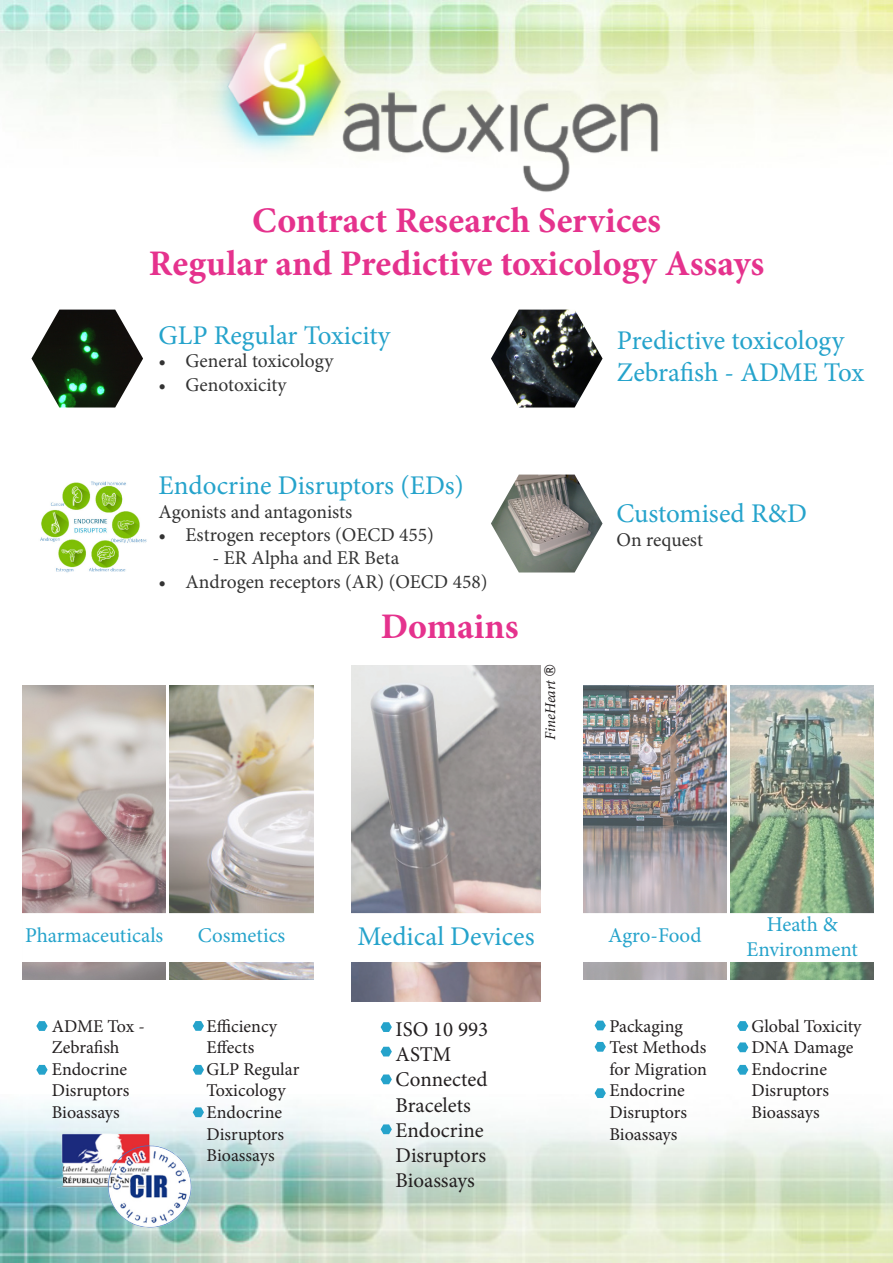
<style>
.page{position:relative;width:893px;height:1263px;background:#fff}
.page>*{position:absolute;margin:0;border:0;box-sizing:border-box;transform-origin:0 0}
.t1{font:700 36px "Minion Pro";color:#e5328d}
.t2{font:27px "Minion Pro";color:#25a3cb}
.t3{font:21px/25.2px "Minion Pro";color:#231f20}
.t4{font:21px "Minion Pro";color:#25a3cb}
.t5{font:19.5px "Minion Pro";color:#333}
.t6{font:18px/21.6px "Minion Pro";color:#231f20}
.t7{font:italic 15px "Minion Pro";letter-spacing:-.005em;color:#231f20}
.s1{font-family:"Microsoft New Tai Lue";font-style:normal}
</style>
<div class="page">
<img style="left:0;top:1103px;width:893px;height:160px">
<img style="left:0;top:0;width:893px;height:132px">
<img style="left:205px;top:4px;width:470px;height:188px">
<img style="left:40px;top:481px;width:107px;height:92px">
<img style="left:491px;top:310px;width:112px;height:97px">
<img style="left:31px;top:310px;width:112px;height:97px">
<img style="left:23px;top:686px;width:143px;height:293px">
<img style="left:170px;top:686px;width:143px;height:293px">
<img style="left:351px;top:666px;width:190px;height:335px">
<img style="left:583px;top:686px;width:143px;height:293px">
<img style="left:731px;top:686px;width:143px;height:293px">
<div style="left:21px;top:913px;width:863px;height:49px;background:#fff"></div>
<img style="left:491px;top:475px;width:112px;height:97px">
<svg style="left:36px;top:1021px;width:12px;height:10px"></svg>
<svg style="left:36px;top:1064px;width:12px;height:11px"></svg>
<svg style="left:192px;top:1021px;width:12px;height:10px"></svg>
<svg style="left:192px;top:1064px;width:12px;height:11px"></svg>
<svg style="left:380px;top:1022px;width:12px;height:10px"></svg>
<svg style="left:192px;top:1106px;width:13px;height:12px"></svg>
<svg style="left:380px;top:1046px;width:12px;height:11px"></svg>
<svg style="left:380px;top:1074px;width:12px;height:11px"></svg>
<svg style="left:594px;top:1020px;width:12px;height:11px"></svg>
<svg style="left:380px;top:1123px;width:13px;height:12px"></svg>
<svg style="left:594px;top:1041px;width:12px;height:11px"></svg>
<svg style="left:594px;top:1088px;width:12px;height:10px"></svg>
<svg style="left:737px;top:1021px;width:12px;height:10px"></svg>
<svg style="left:737px;top:1042px;width:12px;height:11px"></svg>
<svg style="left:737px;top:1064px;width:12px;height:11px"></svg>
<img style="left:58px;top:1129px;width:145px;height:113px">
<p class="t1" style="left:252px;top:195px;width:410px">Contract Research Services</p>
<p class="t1" style="left:149px;top:238px;width:617px">Regular and Predictive toxicology Assays</p>
<p class="t2" style="left:158px;top:317px;width:233px">GLP Regular Toxicity</p>
<p class="t5" style="left:158px;top:348px;width:176px">• General toxicology</p>
<p class="t5" style="left:158px;top:372px;width:129px">• Genotoxicity</p>
<p class="t2" style="left:158px;top:467px;width:307px">Endocrine Disruptors (EDs)</p>
<p class="t5" style="left:158px;top:498px;width:195px">Agonists and antagonists</p>
<p class="t5" style="left:158px;top:522px;width:277px">• Estrogen receptors (OECD 455)</p>
<p class="t5" style="left:212px;top:545px;width:188px">- ER Alpha and ER Beta</p>
<p class="t5" style="left:158px;top:568px;width:330px">• Androgen receptors (AR) (OECD 458)</p>
<p class="t1" style="left:381px;top:601px;width:139px">Domains</p>
<p class="t7" style="left:540px;top:739px;width:78px;rotate:-90deg">FineHeart <span class="s1">®</span></p>
<p class="t2" style="left:617px;top:322px;width:229px">Predictive toxicology</p>
<p class="t2" style="left:617px;top:355px;width:249px">Zebrafish - ADME Tox</p>
<p class="t2" style="left:616px;top:496px;width:192px">Customised R&amp;D</p>
<p class="t5" style="left:616px;top:526px;width:88px">On request</p>
<p class="t4" style="left:25px;top:922px;width:140px">Pharmaceuticals</p>
<p class="t4" style="left:198px;top:922px;width:89px">Cosmetics</p>
<p class="t2" style="left:357px;top:918px;width:179px">Medical Devices</p>
<p class="t4" style="left:608px;top:922px;width:95px">Agro-Food</p>
<p class="t6" style="left:52px;top:1015px;width:94px">ADME Tox -</p>
<p class="t6" style="left:52px;top:1037px;width:69px">Zebrafish</p>
<p class="t6" style="left:52px;top:1058px;width:77px">Endocrine</p>
<p class="t6" style="left:52px;top:1080px;width:79px">Disruptors</p>
<p class="t6" style="left:52px;top:1101px;width:70px">Bioassays</p>
<p class="t6" style="left:207px;top:1015px;width:72px">Efficiency<br>Effects</p>
<p class="t6" style="left:207px;top:1058px;width:94px">GLP Regular</p>
<p class="t6" style="left:207px;top:1080px;width:81px">Toxicology</p>
<p class="t6" style="left:207px;top:1101px;width:79px">Endocrine<br>Disruptors</p>
<p class="t6" style="left:207px;top:1145px;width:70px">Bioassays</p>
<p class="t3" style="left:396px;top:1017px;width:94px">ISO 10 993</p>
<p class="t3" style="left:396px;top:1042px;width:57px">ASTM</p>
<p class="t3" style="left:396px;top:1067px;width:94px">Connected<br>Bracelets</p>
<p class="t3" style="left:396px;top:1117px;width:90px">Endocrine</p>
<p class="t3" style="left:396px;top:1143px;width:92px">Disruptors</p>
<p class="t3" style="left:396px;top:1168px;width:81px">Bioassays</p>
<p class="t6" style="left:609px;top:1015px;width:75px">Packaging</p>
<p class="t6" style="left:609px;top:1037px;width:99px">Test Methods for Migration</p>
<p class="t6" style="left:609px;top:1080px;width:79px">Endocrine<br>Disruptors</p>
<p class="t6" style="left:609px;top:1123px;width:70px">Bioassays</p>
<p class="t4" style="left:767px;top:910px;width:72px">Heath &amp;</p>
<p class="t4" style="left:747px;top:935px;width:113px">Environment</p>
<p class="t6" style="left:751px;top:1015px;width:111px">Global Toxicity</p>
<p class="t6" style="left:751px;top:1037px;width:103px">DNA Damage</p>
<p class="t6" style="left:751px;top:1058px;width:77px">Endocrine</p>
<p class="t6" style="left:751px;top:1080px;width:79px">Disruptors</p>
<p class="t6" style="left:751px;top:1101px;width:70px">Bioassays</p>
</div>
